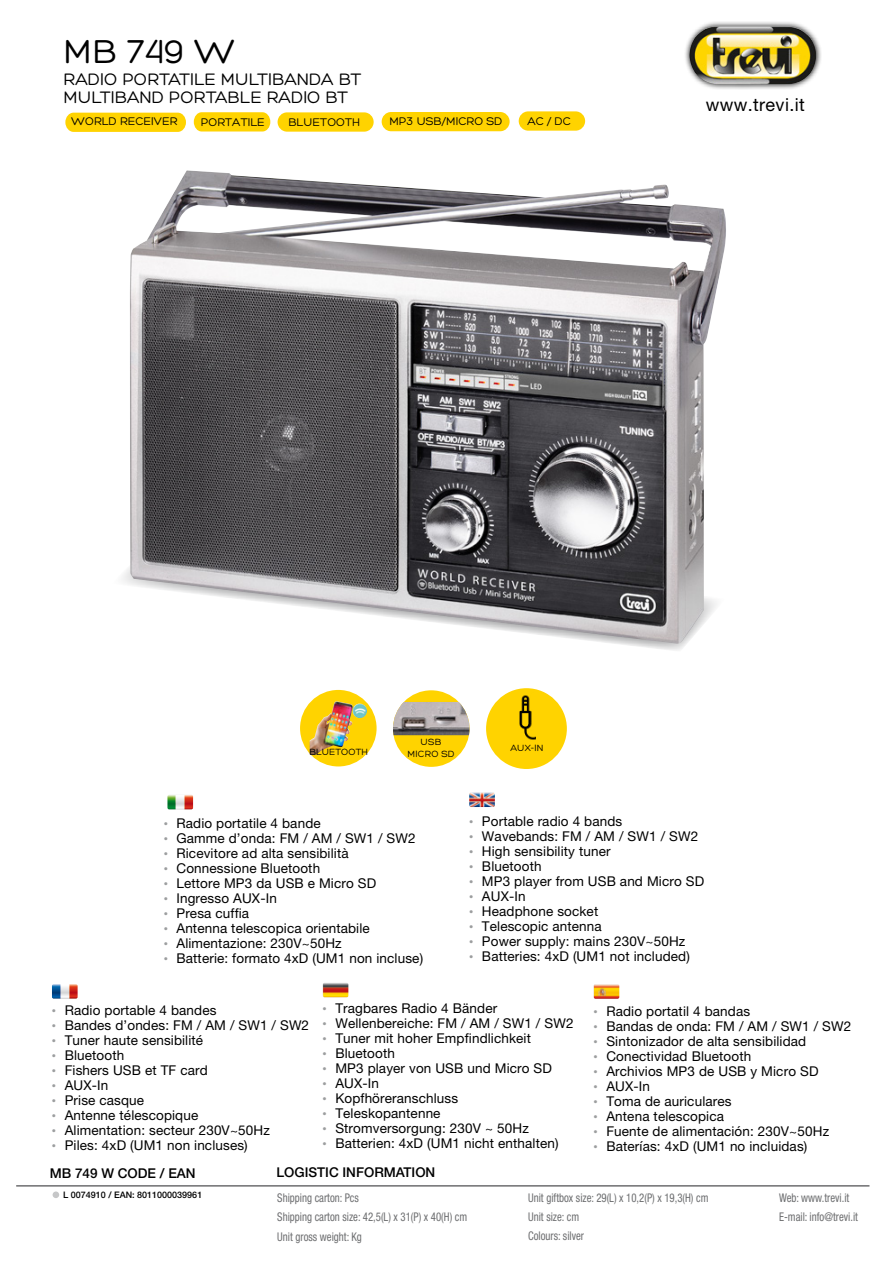
<style>
.page{position:relative;width:893px;height:1263px;background:#fff}
.page>*{position:absolute;margin:0;border:0;box-sizing:border-box;transform-origin:0 0}
.t1{font:36px "Hero";color:#000}
.t2{font:18px/18px "Hero";color:#000}
.t3{font:18px "Helvetica Neue LT Pro";letter-spacing:.02em;color:#000}
.t4{font:13.5px "Helvetica Neue LT Pro";letter-spacing:.01em;color:#000}
.t5{font:500 13.5px "Helvetica Neue LT Pro";color:#000}
.t6{font:condensed 12px/19.2px "Helvetica Neue LT Pro";color:#6d6e70;scale:.9 1}
.t7{font:12px "Hero";color:#000}
.t8{font:9.75px "Hero";color:#000}
.t9{font:9.75px/11.7px "Hero";letter-spacing:.03em;color:#000;text-align:center}
.t10{font:500 9px "Helvetica Neue LT Pro";color:#000}
.s1{font-family:"Arial";font-size:12px;color:#9c9e9f}
</style>
<div class="page">
<svg style="left:685px;top:22px;width:136px;height:67px"></svg>
<img style="left:689px;top:27px;width:127px;height:58px">
<img style="left:167px;top:795px;width:26px;height:14px">
<img style="left:469px;top:792px;width:26px;height:15px">
<img style="left:52px;top:984px;width:26px;height:15px">
<img style="left:323px;top:983px;width:25px;height:14px">
<img style="left:594px;top:984px;width:25px;height:15px">
<hr style="left:16px;top:1185px;width:853px;height:1px;background:#6d6e70">
<div style="left:53px;top:1191px;width:6px;height:7px;background:#c6c7c8;border-radius:50%"></div>
<div style="left:519px;top:111px;width:66px;height:20px;background:#ffd300;border-radius:10px"></div>
<svg style="left:194px;top:112px;width:76px;height:19px"></svg>
<svg style="left:65px;top:113px;width:121px;height:19px"></svg>
<div style="left:278px;top:112px;width:96px;height:20px;background:#ffd300;border-radius:10px"></div>
<div style="left:382px;top:112px;width:128px;height:19px;background:#ffd300;border-radius:10px"></div>
<svg style="left:122px;top:567px;width:564px;height:84px"></svg>
<img style="left:130px;top:170px;width:596px;height:474px">
<div style="left:300px;top:690px;width:77px;height:76px;background:#ffd300;border-radius:50%"></div>
<img style="left:310px;top:701px;width:57px;height:54px">
<div style="left:393px;top:690px;width:76px;height:77px;background:#ffd300;border-radius:50%"></div>
<img style="left:393px;top:702px;width:76px;height:33px">
<div style="left:486px;top:688px;width:81px;height:81px;background:#ffd300;border-radius:50%"></div>
<img style="left:521px;top:695px;width:15px;height:45px">
<svg style="left:519px;top:710px;width:12px;height:19px"></svg>
<h1 class="t1" style="left:64px;top:33px;width:174px">MB 749 W</h1>
<h2 class="t2" style="left:64px;top:70px;width:299px">RADIO PORTATILE MULTIBANDA BT<br>MULTIBAND PORTABLE RADIO BT</h2>
<p class="t7" style="left:71px;top:115px;width:108px">WORLD RECEIVER</p>
<p class="t7" style="left:201px;top:116px;width:66px">PORTATILE</p>
<p class="t7" style="left:288px;top:116px;width:74px">BLUETOOTH</p>
<p class="t7" style="left:389px;top:115px;width:114px">MP3 USB/MICRO SD</p>
<p class="t7" style="left:528px;top:115px;width:45px">AC / DC</p>
<h2 class="t3" style="left:706px;top:94px;width:100px">www.trevi.it</h2>
<p class="t8" style="left:310px;top:747px;width:60px">BLUETOOTH</p>
<p class="t9" style="left:407px;top:736px;width:49px">USB<br>MICRO SD</p>
<p class="t8" style="left:510px;top:742px;width:34px">AUX-IN</p>
<p class="t4" style="left:164px;top:815px;width:159px"><span class="s1">•</span> Radio portatile 4 bande</p>
<p class="t4" style="left:164px;top:830px;width:253px"><span class="s1">•</span> Gamme d’onda: FM / AM / SW1 / SW2</p>
<p class="t4" style="left:164px;top:845px;width:186px"><span class="s1">•</span> Ricevitore ad alta sensibilità</p>
<p class="t4" style="left:164px;top:860px;width:158px"><span class="s1">•</span> Connessione Bluetooth</p>
<p class="t4" style="left:164px;top:875px;width:214px"><span class="s1">•</span> Lettore MP3 da USB e Micro SD</p>
<p class="t4" style="left:164px;top:890px;width:115px"><span class="s1">•</span> Ingresso AUX-In</p>
<p class="t4" style="left:164px;top:905px;width:87px"><span class="s1">•</span> Presa cuffia</p>
<p class="t4" style="left:164px;top:920px;width:208px"><span class="s1">•</span> Antenna telescopica orientabile</p>
<p class="t4" style="left:164px;top:935px;width:179px"><span class="s1">•</span> Alimentazione: 230V~50Hz</p>
<p class="t4" style="left:164px;top:950px;width:261px"><span class="s1">•</span> Batterie: formato 4xD (UM1 non incluse)</p>
<p class="t4" style="left:469px;top:813px;width:155px"><span class="s1">•</span> Portable radio 4 bands</p>
<p class="t4" style="left:469px;top:828px;width:230px"><span class="s1">•</span> Wavebands: FM / AM / SW1 / SW2</p>
<p class="t4" style="left:469px;top:843px;width:143px"><span class="s1">•</span> High sensibility tuner</p>
<p class="t4" style="left:469px;top:858px;width:74px"><span class="s1">•</span> Bluetooth</p>
<p class="t4" style="left:469px;top:873px;width:236px"><span class="s1">•</span> MP3 player from USB and Micro SD</p>
<p class="t4" style="left:469px;top:888px;width:58px"><span class="s1">•</span> AUX-In</p>
<p class="t4" style="left:469px;top:903px;width:131px"><span class="s1">•</span> Headphone socket</p>
<p class="t4" style="left:469px;top:918px;width:134px"><span class="s1">•</span> Telescopic antenna</p>
<p class="t4" style="left:469px;top:933px;width:218px"><span class="s1">•</span> Power supply: mains 230V~50Hz</p>
<p class="t4" style="left:469px;top:948px;width:222px"><span class="s1">•</span> Batteries: 4xD (UM1 not included)</p>
<p class="t4" style="left:52px;top:1002px;width:166px"><span class="s1">•</span> Radio portable 4 bandes</p>
<p class="t4" style="left:52px;top:1017px;width:259px"><span class="s1">•</span> Bandes d’ondes: FM / AM / SW1 / SW2</p>
<p class="t4" style="left:52px;top:1032px;width:153px"><span class="s1">•</span> Tuner haute sensibilité</p>
<p class="t4" style="left:52px;top:1047px;width:74px"><span class="s1">•</span> Bluetooth</p>
<p class="t4" style="left:52px;top:1062px;width:157px"><span class="s1">•</span> Fishers USB et TF card</p>
<p class="t4" style="left:52px;top:1077px;width:58px"><span class="s1">•</span> AUX-In</p>
<p class="t4" style="left:52px;top:1092px;width:94px"><span class="s1">•</span> Prise casque</p>
<p class="t4" style="left:52px;top:1107px;width:148px"><span class="s1">•</span> Antenne télescopique</p>
<p class="t4" style="left:52px;top:1122px;width:219px"><span class="s1">•</span> Alimentation: secteur 230V~50Hz</p>
<p class="t4" style="left:52px;top:1137px;width:197px"><span class="s1">•</span> Piles: 4xD (UM1 non incluses)</p>
<p class="t4" style="left:323px;top:1000px;width:176px"><span class="s1">•</span> Tragbares Radio 4 Bänder</p>
<p class="t4" style="left:323px;top:1015px;width:252px"><span class="s1">•</span> Wellenbereiche: FM / AM / SW1 / SW2</p>
<p class="t4" style="left:323px;top:1030px;width:210px"><span class="s1">•</span> Tuner mit hoher Empfindlichkeit</p>
<p class="t4" style="left:323px;top:1045px;width:74px"><span class="s1">•</span> Bluetooth</p>
<p class="t4" style="left:323px;top:1060px;width:231px"><span class="s1">•</span> MP3 player von USB und Micro SD</p>
<p class="t4" style="left:323px;top:1075px;width:58px"><span class="s1">•</span> AUX-In</p>
<p class="t4" style="left:323px;top:1090px;width:137px"><span class="s1">•</span> Kopfhöreranschluss</p>
<p class="t4" style="left:323px;top:1105px;width:119px"><span class="s1">•</span> Teleskopantenne</p>
<p class="t4" style="left:323px;top:1120px;width:208px"><span class="s1">•</span> Stromversorgung: 230V ~ 50Hz</p>
<p class="t4" style="left:323px;top:1135px;width:238px"><span class="s1">•</span> Batterien: 4xD (UM1 nicht enthalten)</p>
<p class="t4" style="left:594px;top:1003px;width:158px"><span class="s1">•</span> Radio portatil 4 bandas</p>
<p class="t4" style="left:594px;top:1018px;width:259px"><span class="s1">•</span> Bandas de onda: FM / AM / SW1 / SW2</p>
<p class="t4" style="left:594px;top:1033px;width:214px"><span class="s1">•</span> Sintonizador de alta sensibilidad</p>
<p class="t4" style="left:594px;top:1048px;width:159px"><span class="s1">•</span> Conectividad Bluetooth</p>
<p class="t4" style="left:594px;top:1063px;width:226px"><span class="s1">•</span> Archivios MP3 de USB y Micro SD</p>
<p class="t4" style="left:594px;top:1078px;width:58px"><span class="s1">•</span> AUX-In</p>
<p class="t4" style="left:594px;top:1093px;width:139px"><span class="s1">•</span> Toma de auriculares</p>
<p class="t4" style="left:594px;top:1108px;width:132px"><span class="s1">•</span> Antena telescopica</p>
<p class="t4" style="left:594px;top:1123px;width:237px"><span class="s1">•</span> Fuente de alimentación: 230V~50Hz</p>
<p class="t4" style="left:594px;top:1138px;width:215px"><span class="s1">•</span> Baterías: 4xD (UM1 no incluidas)</p>
<p class="t5" style="left:50px;top:1165px;width:147px">MB 749 W CODE / EAN</p>
<p class="t5" style="left:277px;top:1164px;width:160px">LOGISTIC INFORMATION</p>
<p class="t10" style="left:63px;top:1189px;width:141px">L 0074910 / EAN: 8011000039961</p>
<p class="t6" style="left:277px;top:1188px;width:213px">Shipping carton: Pcs<br>Shipping carton size: 42,5(L) x 31(P) x 40(H) cm<br>Unit gross weight: Kg</p>
<p class="t6" style="left:528px;top:1188px;width:202px">Unit giftbox size: 29(L) x 10,2(P) x 19,3(H) cm<br>Unit size: cm<br>Colours: silver</p>
<p class="t6" style="left:779px;top:1188px;width:89px">Web: www.trevi.it<br>E-mail: info@trevi.it</p>
</div>
